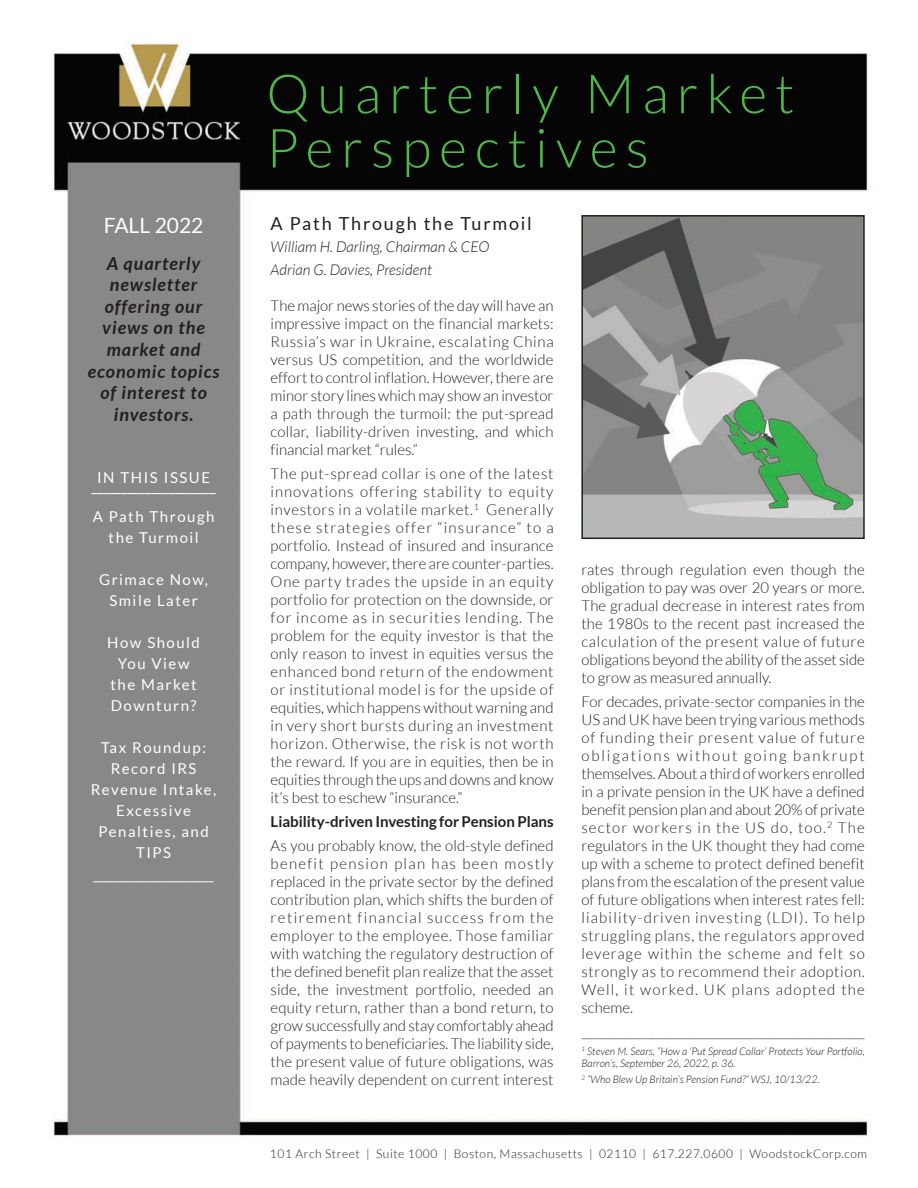
<style>
.page{position:relative;width:918px;height:1188px;background:#fff}
.page>*{position:absolute;margin:0;border:0;box-sizing:border-box;transform-origin:0 0}
.t1{font:300 54px/54.3px "Lato";letter-spacing:.15em;color:#4fb849}
.t2{font:21px "Lato";color:#fff}
.t3{font:italic 700 18px/21.6px "Lato";letter-spacing:.05em;color:#231f20;text-align:center}
.t4{font:18px "Lato";letter-spacing:.1em;color:#231f20}
.t5{font:300 15px/18px "Lato";color:#231f20;text-align:justify}
.t6{font:15px/21px "Lato";letter-spacing:.1em;color:#fff;text-align:center}
.t7{font:italic 300 15px/22.5px "Lato";color:#231f20}
.t8{font:700 15px "Lato";color:#231f20}
.t9{font:700 15px "Times New Roman";color:#fff}
.t10{font:300 12px "Lato";letter-spacing:.05em;color:#231f20}
.t11{font:italic 300 10.5px/12px "Lato";color:#231f20}
</style>
<div class="page">
<img style="left:53px;top:42px;width:816px;height:1095px">
<img style="left:584px;top:218px;width:278px;height:318px">
<div style="left:581px;top:215px;width:284px;height:324px;border:2px solid #231f20"></div>
<h2 class="t2" style="left:104px;top:212px;width:101px">FALL 2022</h2>
<p class="t3" style="left:88px;top:252px;width:133px">A quarterly newsletter offering our views on the market and economic topics of interest to investors.</p>
<p class="t6" style="left:97px;top:467px;width:114px">IN THIS ISSUE</p>
<p class="t6" style="left:92px;top:471px;width:126px;line-height:30px;text-align:left">_____________________<br>A Path Through</p>
<p class="t6" style="left:109px;top:527px;width:92px">the Turmoil</p>
<p class="t6" style="left:99px;top:569px;width:110px">Grimace Now,<br>Smile Later</p>
<p class="t6" style="left:107px;top:632px;width:94px">How Should<br>You View the Market<br>Downturn?</p>
<p class="t6" style="left:91px;top:737px;width:127px">Tax Roundup:<br>Record IRS<br>Revenue Intake,<br>Excessive<br>Penalties, and<br>TIPS</p>
<p class="t9" style="left:94px;top:866px;width:121px">________________</p>
<h1 class="t1" style="left:266px;top:65px;width:530px">Quarterly Market<br>Perspectives</h1>
<p class="t4" style="left:271px;top:212px;width:263px">A Path Through the Turmoil</p>
<p class="t7" style="left:271px;top:235px;width:220px">William H. Darling, Chairman &amp; CEO<br>Adrian G. Davies, President</p>
<p class="t5" style="left:271px;top:296px;width:284px">The major news stories of the day will have an impressive impact on the financial markets:<br>Russia’s war in Ukraine, escalating China versus US competition, and the worldwide effort to control inflation. However, there are minor story lines which may show an investor a path through the turmoil: the put-spread collar, liability-driven investing, and which financial market “rules.”</p>
<p class="t5" style="left:271px;top:464px;width:285px">The put-spread collar is one of the latest innovations offering stability to equity investors in a volatile market.<sup>1</sup> Generally these strategies offer “insurance” to a portfolio. Instead of insured and insurance company, however, there are counter-parties.<br>One party trades the upside in an equity portfolio for protection on the downside, or for income as in securities lending. The problem for the equity investor is that the only reason to invest in equities versus the enhanced bond return of the endowment or institutional model is for the upside of equities, which happens without warning and in very short bursts during an investment horizon. Otherwise, the risk is not worth the reward. If you are in equities, then be in equities through the ups and downs and know it’s best to eschew “insurance.”</p>
<p class="t8" style="left:271px;top:812px;width:285px">Liability-driven Investing for Pension Plans</p>
<p class="t5" style="left:271px;top:836px;width:285px">As you probably know, the old-style defined benefit pension plan has been mostly replaced in the private sector by the defined contribution plan, which shifts the burden of retirement financial success from the employer to the employee. Those familiar with watching the regulatory destruction of the defined benefit plan realize that the asset side, the investment portfolio, needed an equity return, rather than a bond return, to grow successfully and stay comfortably ahead of payments to beneficiaries. The liability side, the present value of future obligations, was made heavily dependent on current interest</p>
<p class="t5" style="left:581px;top:560px;width:285px">rates through regulation even though the obligation to pay was over 20 years or more.<br>The gradual decrease in interest rates from the 1980s to the recent past increased the calculation of the present value of future obligations beyond the ability of the asset side to grow as measured annually.</p>
<p class="t5" style="left:581px;top:692px;width:285px">For decades, private-sector companies in the US and UK have been trying various methods of funding their present value of future obligations without going bankrupt themselves. About a third of workers enrolled in a private pension in the UK have a defined benefit pension plan and about 20% of private sector workers in the US do, too.<sup>2</sup> The regulators in the UK thought they had come up with a scheme to protect defined benefit plans from the escalation of the present value of future obligations when interest rates fell: liability-driven investing (LDI). To help struggling plans, the regulators approved leverage within the scheme and felt so strongly as to recommend their adoption.<br>Well, it worked. UK plans adopted the scheme.</p>
<p class="t5" style="left:581px;top:1022px;width:285px">________________________________________________</p>
<p class="t11" style="left:581px;top:1045px;width:285px"><sup>1</sup> Steven M. Sears, “How a ‘Put Spread Collar’ Protects Your Portfolio,<br>Barron’s, September 26, 2022, p. 36.</p>
<p class="t11" style="left:581px;top:1073px;width:240px"><sup>2</sup> “Who Blew Up Britain’s Pension Fund?” WSJ, 10/13/22.</p>
<p class="t10" style="left:270px;top:1146px;width:599px">101 Arch Street | Suite 1000 | Boston, Massachusetts | 02110 | 617.227.0600 | WoodstockCorp.com</p>
</div>
